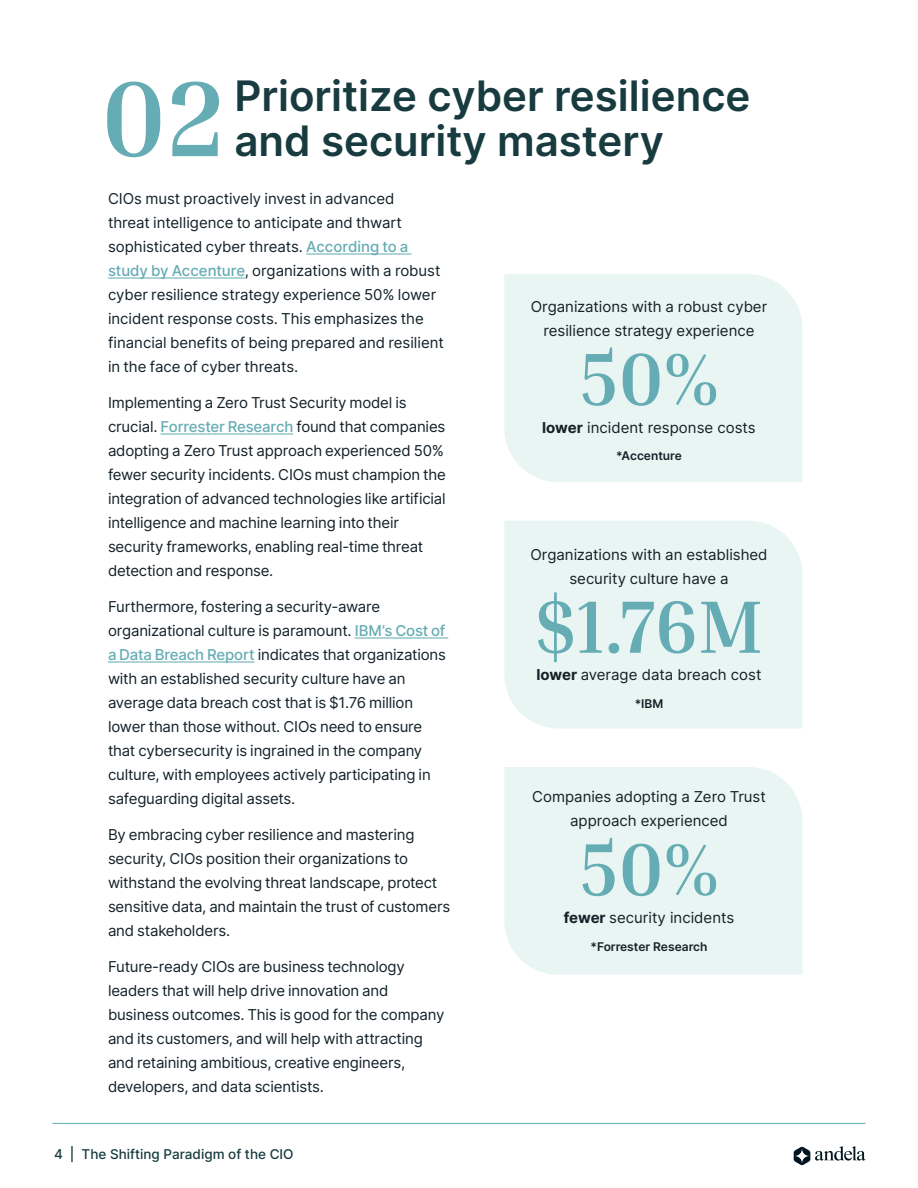
<style>
.page{position:relative;width:918px;height:1188px;background:#fff}
.page>*{position:absolute;margin:0;border:0;box-sizing:border-box;transform-origin:0 0}
.t1{font:700 108.15px "Inria Serif";color:#65acb4}
.t2{font:700 75px "Inria Serif";color:#65acb4}
.t3{font:600 42px/45px "Inter";color:#173b3f}
.Body_Copy{font:15px/24px "Inter";letter-spacing:-.01em;color:#132128}
.t4{font:500 13.5px "Inter";color:#173b3f}
.t5{font:600 12px "Inter";color:#132128}
.s1{font-weight:500;color:#65acb4}
.s2{font-weight:700}
</style>
<div class="page">
<svg style="left:794px;top:1146px;width:71px;height:19px"></svg>
<hr style="left:52px;top:1123px;width:814px;height:1px;background:#65acb4">
<hr style="left:306px;top:253px;width:105px;height:2px;background:#65acb4">
<hr style="left:108px;top:277px;width:137px;height:2px;background:#65acb4">
<hr style="left:161px;top:433px;width:132px;height:2px;background:#65acb4">
<hr style="left:355px;top:637px;width:93px;height:2px;background:#65acb4">
<hr style="left:108px;top:661px;width:146px;height:2px;background:#65acb4">
<div style="left:504px;top:767px;width:298px;height:208px;background:#e8f5f2"></div>
<div style="left:504px;top:521px;width:298px;height:207px;background:#e8f5f2"></div>
<div style="left:504px;top:274px;width:298px;height:208px;background:#e8f5f2"></div>
<p class="t1" style="left:100px;top:51px;width:126px">02</p>
<p class="t3" style="left:234px;top:72px;width:518px">Prioritize cyber resilience and security mastery</p>
<p class="Body_Copy" style="left:108px;top:186px;width:337px">CIOs must proactively invest in advanced<br>threat intelligence to anticipate and thwart sophisticated cyber threats. <span class="s1">According to a study by Accenture</span>, organizations with a robust cyber resilience strategy experience 50% lower incident response costs. This emphasizes the financial benefits of being prepared and resilient in the face of cyber threats.</p>
<p class="Body_Copy" style="left:108px;top:390px;width:339px">Implementing a Zero Trust Security model is crucial. <span class="s1">Forrester Research</span> found that companies adopting a Zero Trust approach experienced 50% fewer security incidents. CIOs must champion the integration of advanced technologies like artificial intelligence and machine learning into their security frameworks, enabling real-time threat detection and response.</p>
<p class="Body_Copy" style="left:108px;top:594px;width:339px">Furthermore, fostering a security-aware organizational culture is paramount. <span class="s1">IBM’s Cost of a Data Breach Report</span> indicates that organizations with an established security culture have an average data breach cost that is $1.76 million lower than those without. CIOs need to ensure that cybersecurity is ingrained in the company culture, with employees actively participating in safeguarding digital assets.</p>
<p class="Body_Copy" style="left:108px;top:822px;width:344px">By embracing cyber resilience and mastering security, CIOs position their organizations to withstand the evolving threat landscape, protect sensitive data, and maintain the trust of customers and stakeholders.</p>
<p class="Body_Copy" style="left:108px;top:954px;width:338px">Future-ready CIOs are business technology leaders that will help drive innovation and business outcomes. This is good for the company and its customers, and will help with attracting and retaining ambitious, creative engineers, developers, and data scientists.</p>
<p class="t4" style="left:54px;top:1144px;width:241px">4 | The Shifting Paradigm of the CIO</p>
<p class="Body_Copy" style="left:531px;top:294px;width:238px;text-align:center">Organizations with a robust cyber resilience strategy experience</p>
<p class="t2" style="left:579px;top:332px;width:141px">50%</p>
<p class="Body_Copy" style="left:542px;top:415px;width:215px"><span class="s2">lower</span> incident response costs</p>
<p class="t5" style="left:616px;top:447px;width:67px">*Accenture</p>
<p class="Body_Copy" style="left:530px;top:542px;width:239px;text-align:center">Organizations with an established security culture have a</p>
<p class="t2" style="left:535px;top:580px;width:230px">$1.76M</p>
<p class="Body_Copy" style="left:536px;top:662px;width:227px"><span class="s2">lower</span> average data breach cost</p>
<p class="t5" style="left:635px;top:695px;width:30px">*IBM</p>
<p class="Body_Copy" style="left:532px;top:785px;width:235px;text-align:center">Companies adopting a Zero Trust approach experienced</p>
<p class="t2" style="left:579px;top:822px;width:141px">50%</p>
<p class="Body_Copy" style="left:564px;top:905px;width:172px"><span class="s2">fewer</span> security incidents</p>
<p class="t5" style="left:591px;top:938px;width:118px">*Forrester Research</p>
</div>
